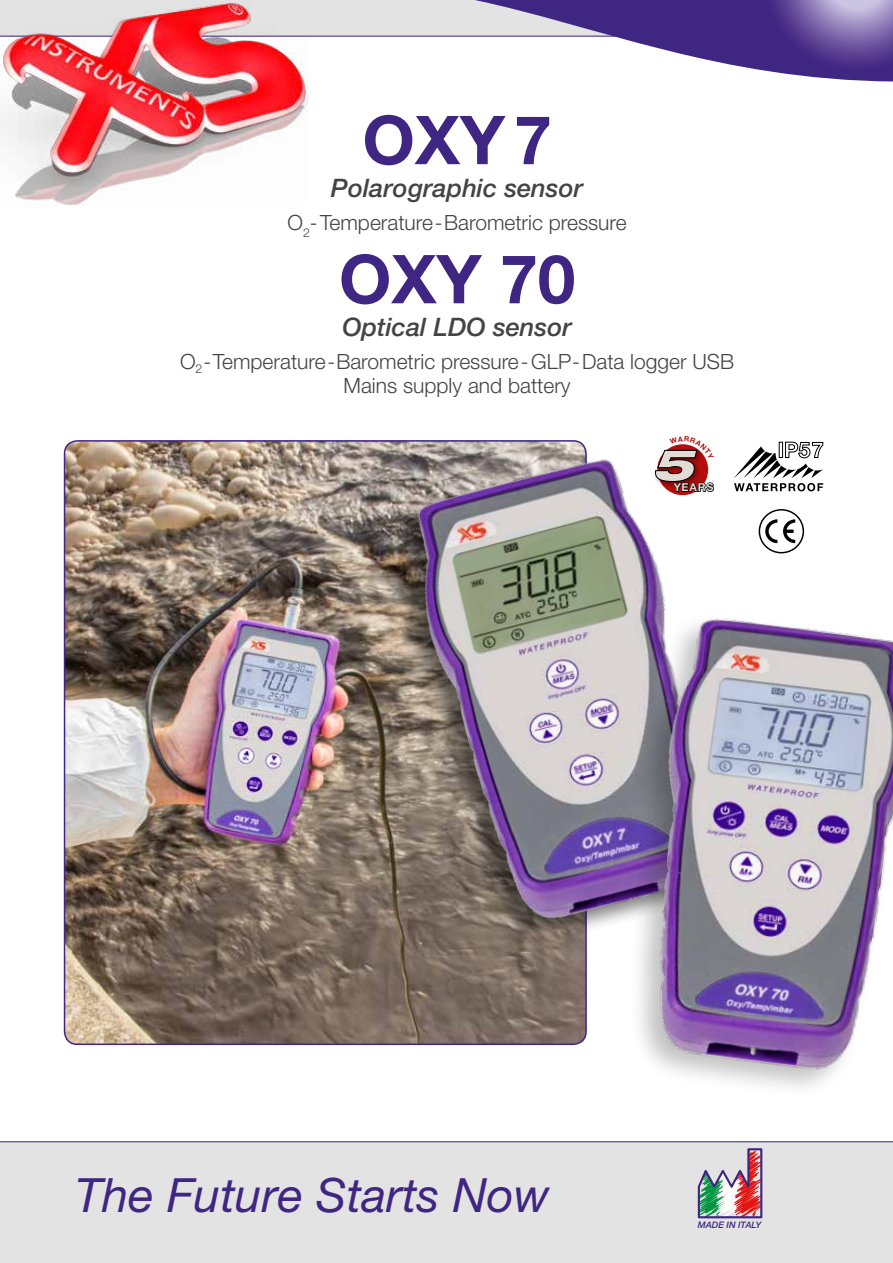
<style>
.page{position:relative;width:893px;height:1263px;background:#fff}
.page>*{position:absolute;margin:0;border:0;box-sizing:border-box;transform-origin:0 0}
.t1{font:700 67.5px "Helvetica Neue LT Std";color:#402683}
.t2{font:italic 47.25px "Helvetica Neue LT Std";color:#402683}
.t3{font:italic 500 25.5px "Helvetica Neue LT Std";color:#444}
.t4{font:300 21px/24px "Helvetica Neue LT Std";color:#444;text-align:center}
.t5{font:700 10.95px "Helvetica Neue LT Std";letter-spacing:.07em;color:#e1dcd6}
.t6{font:italic 500 9px "Helvetica Neue LT Std";color:#402683}
</style>
<div class="page">
<img style="left:0;top:81px;width:307px;height:124px">
<img style="left:65px;top:441px;width:521px;height:603px">
<div style="left:0;top:1141px;width:893px;height:122px;background:#e3e3e3"></div>
<svg style="left:0;top:0;width:893px;height:81px"></svg>
<img style="left:384px;top:440px;width:369px;height:510px">
<img style="left:622px;top:603px;width:271px;height:485px">
<svg style="left:697px;top:1147px;width:66px;height:72px;background:#b6a1a4"></svg>
<svg style="left:765px;top:519px;width:12px;height:24px"></svg>
<svg style="left:783px;top:519px;width:12px;height:24px"></svg>
<div style="left:759px;top:509px;width:45px;height:44px;border:2px solid #000;border-radius:50%"></div>
<svg style="left:734px;top:442px;width:89px;height:49px"></svg>
<div style="left:653px;top:447px;width:50px;height:41px;background:#fff"></div>
<svg style="left:655px;top:440px;width:60px;height:53px"></svg>
<h1 class="t1" style="left:362px;top:98px;width:191px">OXY 7</h1>
<p class="t3" style="left:331px;top:173px;width:254px">Polarographic sensor</p>
<p class="t4" style="left:288px;top:210px;width:341px">O<sub>2</sub>-Temperature-Barometric pressure</p>
<h1 class="t1" style="left:339px;top:237px;width:238px">OXY 70</h1>
<p class="t3" style="left:342px;top:312px;width:231px">Optical LDO sensor</p>
<p class="t4" style="left:180px;top:349px;width:556px">O<sub>2</sub>-Temperature-Barometric pressure-GLP-Data logger USB<br>Mains supply and battery</p>
<p class="t5" style="left:674px;top:480px;width:41px">YEARS</p>
<h2 class="t2" style="left:75px;top:1167px;width:476px">The Future Starts Now</h2>
<p class="t6" style="left:698px;top:1220px;width:65px">MADE IN ITALY</p>
</div>
